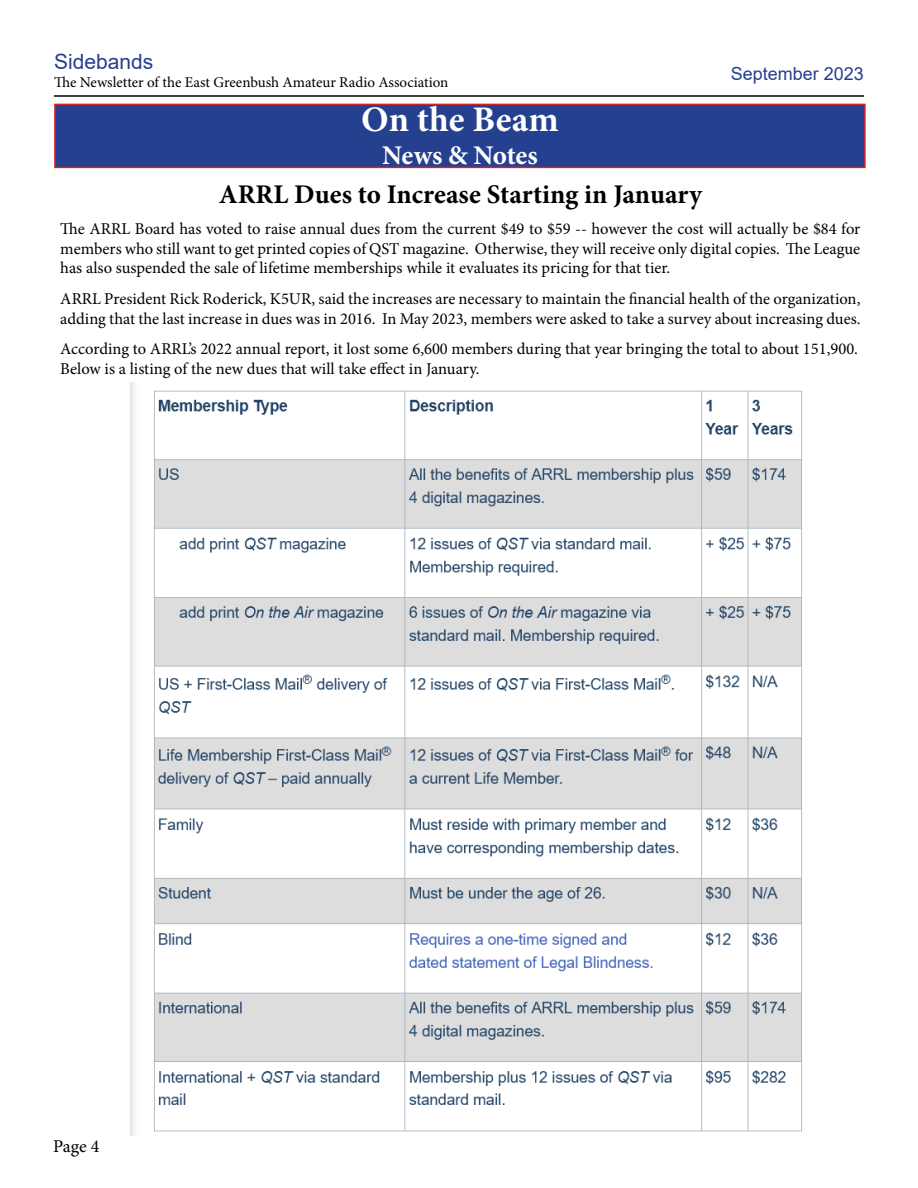
<style>
.page{position:relative;width:918px;height:1188px;background:#fff}
.page>*{position:absolute;margin:0;border:0;box-sizing:border-box;transform-origin:0 0}
.t1{font:700 36px "Minion Pro";color:#fff}
.t2{font:700 27px "Minion Pro";color:#000}
.t3{font:700 27px "Minion Pro";letter-spacing:-.01em;color:#fff}
.t4{font:21px "Arial";color:#25408f}
.t5{font:18px "Arial";color:#25408f}
.t6{font:18px "Minion Pro";color:#000}
.t7{font:16.5px/19.8px "Minion Pro";color:#000}
.t8{font:15px "Minion Pro";letter-spacing:-.005em;color:#000}
</style>
<div class="page">
<hr style="left:54px;top:95px;width:810px;height:2px;background:#000">
<div style="left:55px;top:104px;width:810px;height:63px;background:#25408f"></div>
<div style="left:54px;top:104px;width:812px;height:64px;border:2px solid #d2232a"></div>
<img style="left:130px;top:383px;width:672px;height:753px">
<p class="t4" style="left:54px;top:47px;width:101px">Sidebands</p>
<p class="t8" style="left:54px;top:72px;width:396px">The Newsletter of the East Greenbush Amateur Radio Association</p>
<p class="t5" style="left:731px;top:61px;width:135px">September 2023</p>
<h1 class="t1" style="left:361px;top:94px;width:199px">On the Beam</h1>
<h2 class="t3" style="left:382px;top:136px;width:157px">News &amp; Notes</h2>
<h2 class="t2" style="left:219px;top:176px;width:485px">ARRL Dues to Increase Starting in January</h2>
<p class="t7" style="left:60px;top:219px;width:802px;text-align:justify">The ARRL Board has voted to raise annual dues from the current $49 to $59 -- however the cost will actually be $84 for members who still want to get printed copies of QST magazine. Otherwise, they will receive only digital copies. The League has also suspended the sale of lifetime memberships while it evaluates its pricing for that tier.</p>
<p class="t7" style="left:60px;top:289px;width:802px">ARRL President Rick Roderick, K5UR, said the increases are necessary to maintain the financial health of the organization, adding that the last increase in dues was in 2016. In May 2023, members were asked to take a survey about increasing dues.</p>
<p class="t7" style="left:60px;top:339px;width:799px">According to ARRL’s 2022 annual report, it lost some 6,600 members during that year bringing the total to about 151,900.<br>Below is a listing of the new dues that will take effect in January.</p>
<p class="t6" style="left:53px;top:1134px;width:48px">Page 4</p>
</div>
